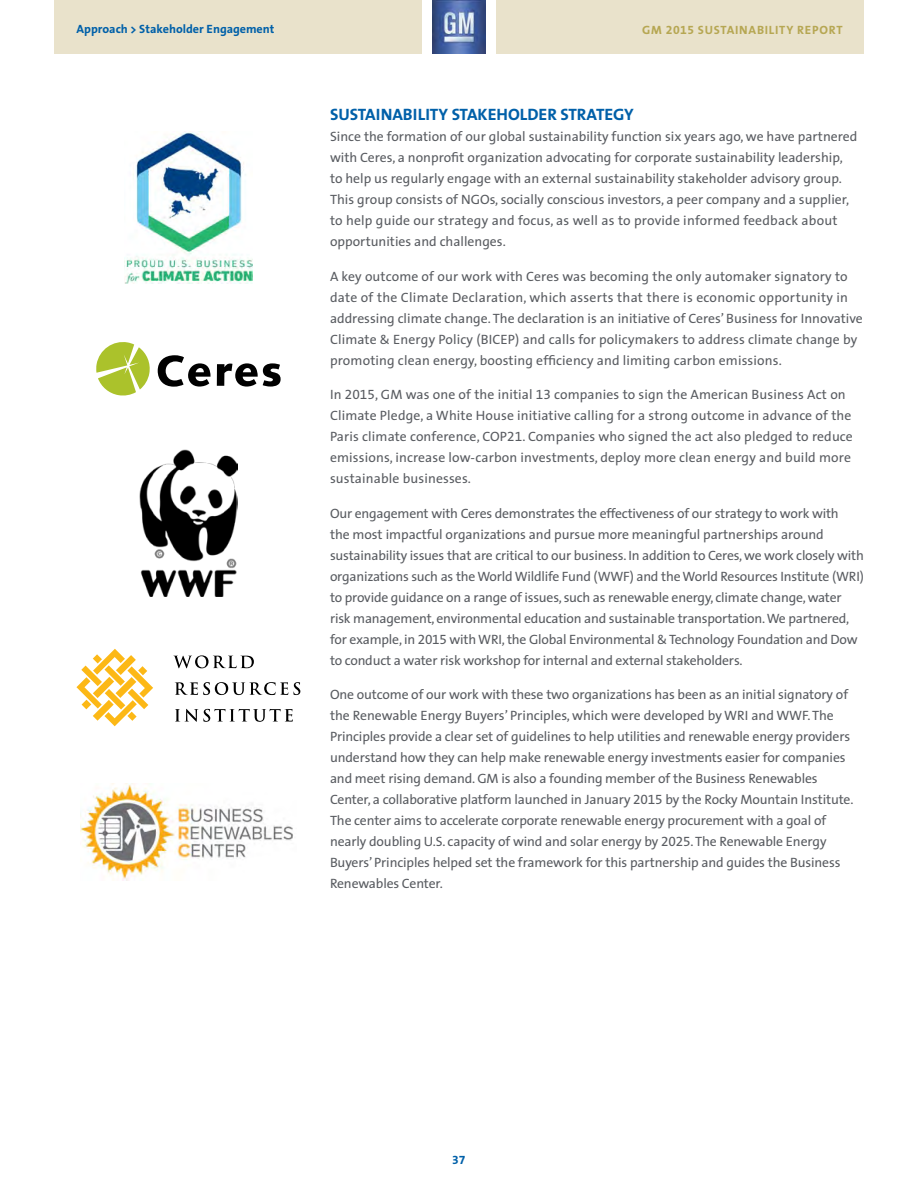
<style>
.page{position:relative;width:918px;height:1188px;background:#fff}
.page>*{position:absolute;margin:0;border:0;box-sizing:border-box;transform-origin:0 0}
.GM_Subhead{font:700 16.5px "GM Sans";color:#0060a9}
.GM_Body_Copy{font:13.5px/21px "GM Sans";letter-spacing:-.01em;color:#595c61}
.GM_Body_Copy-2{font:13.5px/21px "GM Sans";letter-spacing:.01em;color:#595c61}
.t1{font:700 12px "GM Sans";color:#0060a9}
.t2{font:700 12px "GM Sans";letter-spacing:.06em;color:#b6a753}
</style>
<div class="page">
<img style="left:432px;top:0;width:54px;height:54px">
<div style="left:54px;top:0;width:368px;height:54px;background:#e9e2cb"></div>
<div style="left:496px;top:0;width:368px;height:54px;background:#e9e2cb"></div>
<img style="left:124px;top:131px;width:128px;height:152px">
<img style="left:80px;top:783px;width:213px;height:97px">
<svg style="left:76px;top:649px;width:77px;height:77px"></svg>
<svg style="left:173px;top:655px;width:81px;height:13px"></svg>
<svg style="left:175px;top:682px;width:125px;height:13px"></svg>
<svg style="left:175px;top:709px;width:118px;height:13px"></svg>
<img style="left:139px;top:450px;width:99px;height:146px">
<svg style="left:158px;top:355px;width:53px;height:32px"></svg>
<svg style="left:217px;top:363px;width:64px;height:24px"></svg>
<svg style="left:96px;top:342px;width:54px;height:54px"></svg>
<p class="t1" style="left:76px;top:22px;width:199px">Approach &gt; Stakeholder Engagement</p>
<p class="t2" style="left:642px;top:22px;width:202px">GM 2015 SUSTAINABILITY REPORT</p>
<p class="GM_Subhead" style="left:330px;top:105px;width:305px">SUSTAINABILITY STAKEHOLDER STRATEGY</p>
<p class="GM_Body_Copy" style="left:330px;top:126px;width:529px">Since the formation of our global sustainability function six years ago, we have partnered with Ceres, a nonprofit organization advocating for corporate sustainability leadership, to help us regularly engage with an external sustainability stakeholder advisory group.<br>This group consists of NGOs, socially conscious investors, a peer company and a supplier, to help guide our strategy and focus, as well as to provide informed feedback about opportunities and challenges.</p>
<p class="GM_Body_Copy-2" style="left:330px;top:266px;width:534px">A key outcome of our work with Ceres was becoming the only automaker signatory to date of the Climate Declaration, which asserts that there is economic opportunity in addressing climate change. The declaration is an initiative of Ceres’ Business for Innovative Climate &amp; Energy Policy (BICEP) and calls for policymakers to address climate change by promoting clean energy, boosting efficiency and limiting carbon emissions.</p>
<p class="GM_Body_Copy-2" style="left:330px;top:384px;width:524px">In 2015, GM was one of the initial 13 companies to sign the American Business Act on Climate Pledge, a White House initiative calling for a strong outcome in advance of the Paris climate conference, COP21. Companies who signed the act also pledged to reduce emissions, increase low-carbon investments, deploy more clean energy and build more sustainable businesses.</p>
<p class="GM_Body_Copy" style="left:330px;top:503px;width:536px">Our engagement with Ceres demonstrates the effectiveness of our strategy to work with<br>the most impactful organizations and pursue more meaningful partnerships around sustainability issues that are critical to our business. In addition to Ceres, we work closely with organizations such as the World Wildlife Fund (WWF) and the World Resources Institute (WRI) to provide guidance on a range of issues, such as renewable energy, climate change, water risk management, environmental education and sustainable transportation. We partnered, for example, in 2015 with WRI, the Global Environmental &amp; Technology Foundation and Dow to conduct a water risk workshop for internal and external stakeholders.</p>
<p class="GM_Body_Copy" style="left:330px;top:684px;width:525px">One outcome of our work with these two organizations has been as an initial signatory of the Renewable Energy Buyers’ Principles, which were developed by WRI and WWF. The Principles provide a clear set of guidelines to help utilities and renewable energy providers understand how they can help make renewable energy investments easier for companies and meet rising demand. GM is also a founding member of the Business Renewables Center, a collaborative platform launched in January 2015 by the Rocky Mountain Institute.<br>The center aims to accelerate corporate renewable energy procurement with a goal of nearly doubling U.S. capacity of wind and solar energy by 2025. The Renewable Energy Buyers’ Principles helped set the framework for this partnership and guides the Business Renewables Center.</p>
<p class="t1" style="left:452px;top:1153px;width:15px">37</p>
</div>
